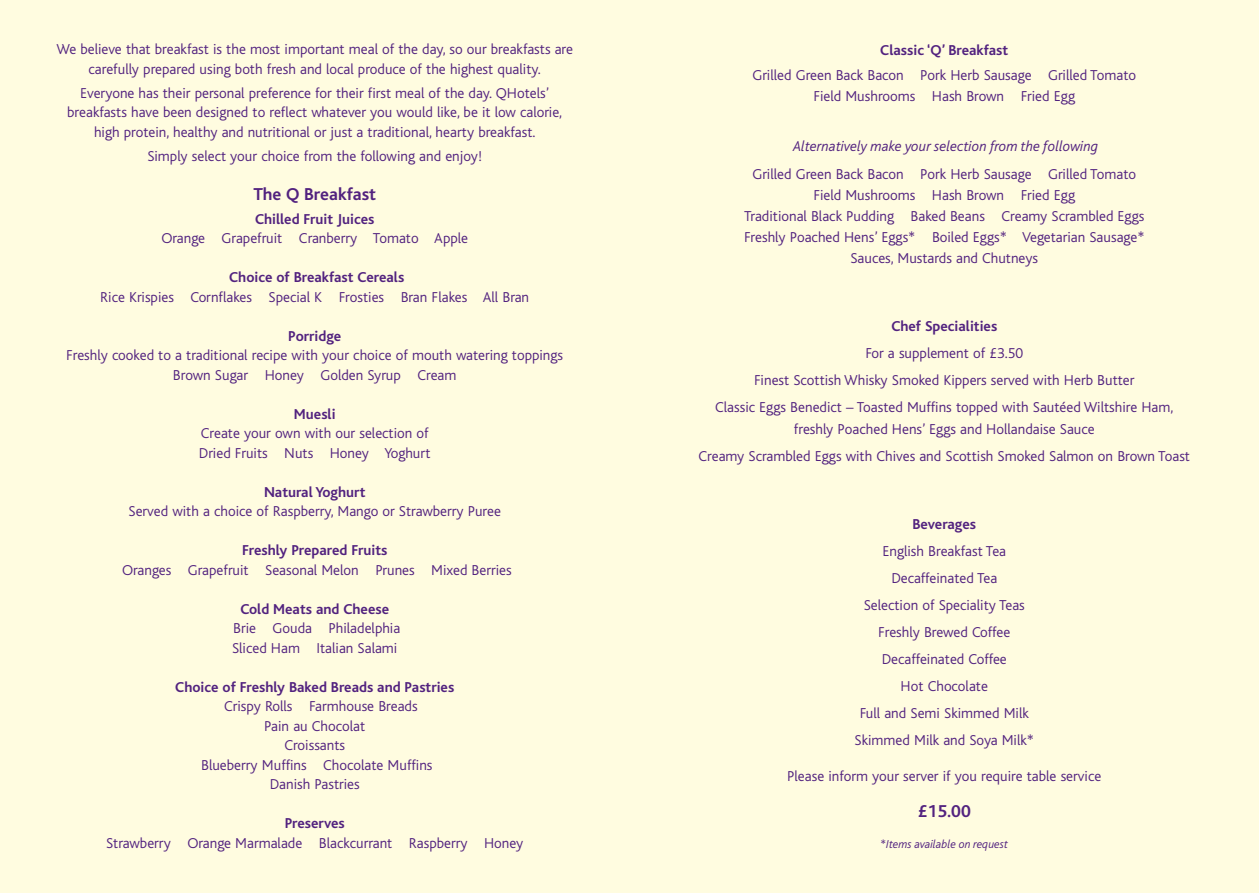
<style>
.page{position:relative;width:1259px;height:893px;background:#fff}
.page>*{position:absolute;margin:0;border:0;box-sizing:border-box;transform-origin:0 0}
.t1{font:700 18px "Bliss";color:#52227f}
.t2{font:300 15px/19.5px "Bliss";color:#52227f;text-align:center}
.t3{font:700 15px "Bliss";color:#52227f}
.t4{font:italic 300 15px "Bliss";color:#52227f}
.t5{font:italic 300 12px "Bliss";color:#52227f}
.s1{font-style:normal}
</style>
<div class="page">
<div style="left:0;top:0;width:1258px;height:892px;background:#fffce0"></div>
<p class="t2" style="left:56px;top:41px;width:518px">We believe that breakfast is the most important meal of the day, so our breakfasts are carefully prepared using both fresh and local produce of the highest quality.</p>
<p class="t2" style="left:67px;top:84px;width:496px">Everyone has their personal preference for their first meal of the day. QHotels’ breakfasts have been designed to reflect whatever you would like, be it low calorie, high protein, healthy and nutritional or just a traditional, hearty breakfast.</p>
<p class="t2" style="left:147px;top:147px;width:336px">Simply select your choice from the following and enjoy!</p>
<p class="t1" style="left:253px;top:187px;width:124px">The Q Breakfast</p>
<p class="t3" style="left:255px;top:213px;width:121px">Chilled Fruit Juices</p>
<p class="t2" style="left:161px;top:230px;width:308px">Orange Grapefruit Cranberry Tomato Apple</p>
<p class="t3" style="left:229px;top:272px;width:177px">Choice of Breakfast Cereals</p>
<p class="t2" style="left:100px;top:288px;width:430px">Rice Krispies Cornflakes Special K Frosties Bran Flakes All Bran</p>
<p class="t3" style="left:288px;top:330px;width:54px">Porridge</p>
<p class="t2" style="left:66px;top:347px;width:498px">Freshly cooked to a traditional recipe with your choice of mouth watering toppings<br>Brown Sugar Honey Golden Syrup Cream</p>
<p class="t3" style="left:294px;top:408px;width:43px">Muesli</p>
<p class="t2" style="left:199px;top:425px;width:233px;text-align:left">Create your own with our selection of<br>Dried Fruits Nuts Honey Yoghurt</p>
<p class="t3" style="left:264px;top:486px;width:103px">Natural Yoghurt</p>
<p class="t2" style="left:128px;top:503px;width:374px">Served with a choice of Raspberry, Mango or Strawberry Puree</p>
<p class="t3" style="left:242px;top:545px;width:147px">Freshly Prepared Fruits</p>
<p class="t2" style="left:122px;top:561px;width:391px">Oranges Grapefruit Seasonal Melon Prunes Mixed Berries</p>
<p class="t3" style="left:240px;top:603px;width:150px">Cold Meats and Cheese</p>
<p class="t2" style="left:232px;top:620px;width:170px;text-align:left">Brie Gouda Philadelphia<br>Sliced Ham Italian Salami</p>
<p class="t3" style="left:175px;top:681px;width:280px">Choice of Freshly Baked Breads and Pastries</p>
<p class="t2" style="left:201px;top:698px;width:233px">Crispy Rolls Farmhouse Breads<br>Pain au Chocolat<br>Croissants<br>Blueberry Muffins Chocolate Muffins<br>Danish Pastries</p>
<p class="t3" style="left:285px;top:818px;width:62px">Preserves</p>
<p class="t2" style="left:106px;top:834px;width:419px">Strawberry Orange Marmalade Blackcurrant Raspberry Honey</p>
<p class="t3" style="left:880px;top:44px;width:129px">Classic ‘Q’ Breakfast</p>
<p class="t2" style="left:752px;top:66px;width:385px;line-height:21px">Grilled Green Back Bacon Pork Herb Sausage Grilled Tomato<br>Field Mushrooms Hash Brown Fried Egg</p>
<p class="t4" style="left:793px;top:140px;width:307px">Alternatively make your selection from the following</p>
<p class="t2" style="left:744px;top:165px;width:402px;line-height:21px">Grilled Green Back Bacon Pork Herb Sausage Grilled Tomato Field Mushrooms Hash Brown Fried Egg<br>Traditional Black Pudding Baked Beans Creamy Scrambled Eggs Freshly Poached Hens’ Eggs* Boiled Eggs* Vegetarian Sausage* Sauces, Mustards and Chutneys</p>
<p class="t3" style="left:891px;top:320px;width:107px">Chef Specialities</p>
<p class="t2" style="left:715px;top:341px;width:460px;line-height:27px">For a supplement of £3.50<br>Finest Scottish Whisky Smoked Kippers served with Herb Butter<br>Classic Eggs Benedict – Toasted Muffins topped with Sautéed Wiltshire Ham,</p>
<p class="t2" style="left:698px;top:417px;width:493px;line-height:27px">freshly Poached Hens’ Eggs and Hollandaise Sauce<br>Creamy Scrambled Eggs with Chives and Scottish Smoked Salmon on Brown Toast</p>
<p class="t3" style="left:912px;top:518px;width:65px">Beverages</p>
<p class="t2" style="left:854px;top:539px;width:181px;line-height:27px">English Breakfast Tea<br>Decaffeinated Tea<br>Selection of Speciality Teas<br>Freshly Brewed Coffee<br>Decaffeinated Coffee<br>Hot Chocolate<br>Full and Semi Skimmed Milk<br>Skimmed Milk and Soya Milk*</p>
<p class="t2" style="left:787px;top:767px;width:315px">Please inform your server if you require table service</p>
<p class="t1" style="left:917px;top:804px;width:54px">£15.00</p>
<p class="t5" style="left:880px;top:840px;width:129px"><span class="s1">*</span>Items available on request</p>
</div>
